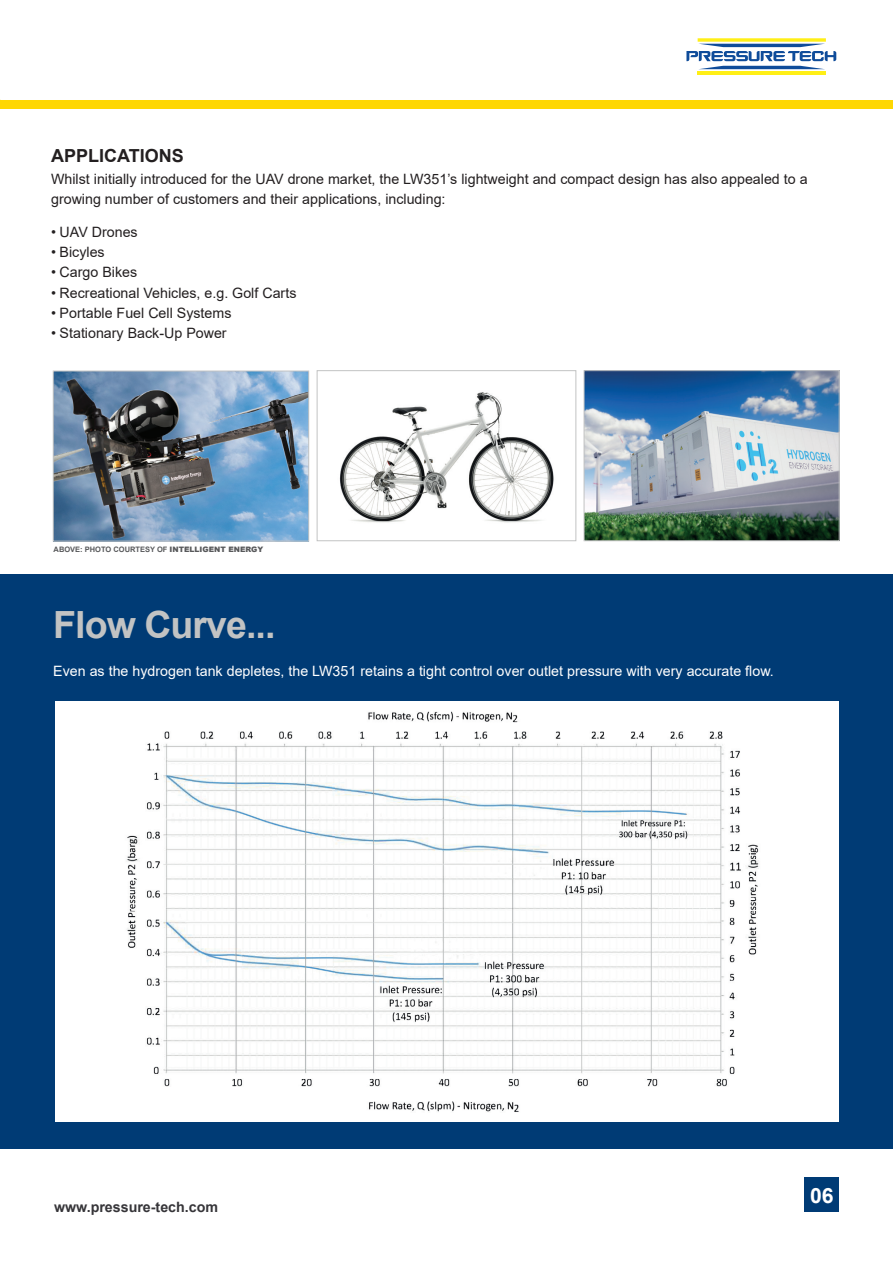
<style>
.page{position:relative;width:893px;height:1263px;background:#fff}
.page>*{position:absolute;margin:0;border:0;box-sizing:border-box;transform-origin:0 0}
.t1{font:700 37.5px "Arial";letter-spacing:-.025em;color:#c2c3c3}
.t2{font:700 21px "Arial";color:#fff}
.t3{font:700 18px "Arial";color:#231f20}
.t4{font:14.25px/20.2px "Arial";color:#231f20}
.t5{font:14.25px "Arial";color:#fff}
.t6{font:700 14.25px "Arial";color:#363539}
.t7{font:700 7.5px "Arial";color:#57585a}
.s1{font-weight:900}
</style>
<div class="page">
<div style="left:0;top:100px;width:893px;height:8px;background:#fed702"></div>
<div style="left:0;top:574px;width:893px;height:574px;background:#003b75"></div>
<img style="left:586px;top:372px;width:252px;height:167px">
<div style="left:584px;top:370px;width:256px;height:171px;border:1px solid #c2c3c3"></div>
<img style="left:55px;top:373px;width:252px;height:166px">
<div style="left:53px;top:371px;width:256px;height:170px;border:1px solid #c2c3c3"></div>
<div style="left:805px;top:1178px;width:34px;height:34px;background:#003b75"></div>
<svg style="left:686px;top:38px;width:150px;height:31px"></svg>
<hr style="left:698px;top:71px;width:128px;height:4px;background:#ffef16">
<div style="left:55px;top:701px;width:783px;height:420px;background:#fff"></div>
<img style="left:126px;top:711px;width:633px;height:401px">
<img style="left:340px;top:392px;width:214px;height:131px">
<div style="left:317px;top:370px;width:259px;height:171px;border:1px solid #c2c3c3"></div>
<p class="t3" style="left:51px;top:143px;width:134px">APPLICATIONS</p>
<p class="t4" style="left:51px;top:168px;width:758px">Whilst initially introduced for the UAV drone market, the LW351’s lightweight and compact design has also appealed to a growing number of customers and their applications, including:</p>
<p class="t4" style="left:51px;top:222px;width:88px">• UAV Drones</p>
<p class="t4" style="left:51px;top:242px;width:55px">• Bicyles</p>
<p class="t4" style="left:51px;top:262px;width:88px">• Cargo Bikes</p>
<p class="t4" style="left:51px;top:282px;width:247px">• Recreational Vehicles, e.g. Golf Carts</p>
<p class="t4" style="left:51px;top:303px;width:182px">• Portable Fuel Cell Systems</p>
<p class="t4" style="left:51px;top:323px;width:177px">• Stationary Back-Up Power</p>
<p class="t7" style="left:54px;top:544px;width:211px">ABOVE: PHOTO COURTESY OF <span class="s1">INTELLIGENT ENERGY</span></p>
<h1 class="t1" style="left:53px;top:598px;width:224px">Flow Curve...</h1>
<p class="t5" style="left:53px;top:661px;width:722px">Even as the hydrogen tank depletes, the LW351 retains a tight control over outlet pressure with very accurate flow.</p>
<p class="t6" style="left:54px;top:1197px;width:166px">www.pressure-tech.com</p>
<h2 class="t2" style="left:810px;top:1180px;width:25px">06</h2>
</div>
